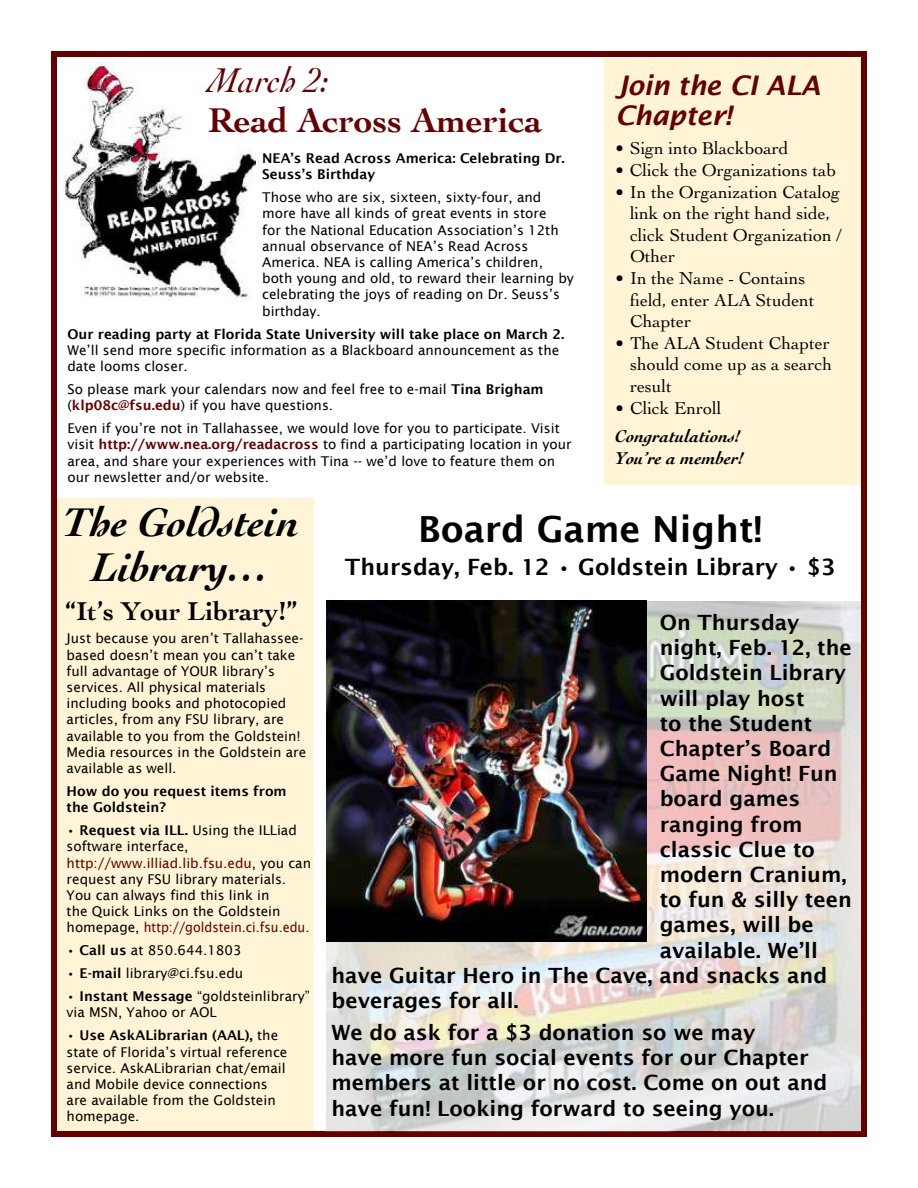
<style>
.page{position:relative;width:918px;height:1188px;background:#fff}
.page>*{position:absolute;margin:0;border:0;box-sizing:border-box;transform-origin:0 0}
.t1{font:italic 700 42px/45px "Cochin";color:#000;text-align:center}
.t2{font:700 36px "Cochin";color:#600}
.t3{font:600 36px "Lucida Sans";color:#000}
.t4{font:italic 36px "Cochin";color:#600}
.t5{font:italic 600 27px/30px "Lucida Sans";letter-spacing:-.01em;color:#600}
.t6{font:700 27px "Cochin";color:#000}
.t7{font:600 22.5px "Lucida Sans";color:#000}
.t8{font:600 21px/25.2px "Lucida Sans";color:#000}
.t9{font:18px/21.6px "Cochin";color:#000}
.t10{font:italic 700 18px/21.6px "Cochin";color:#000}
.t11{font:13.5px/16.2px "Lucida Sans";color:#000}
.t12{font:600 13.5px/16.2px "Lucida Sans";color:#000}
.s1{font-weight:600}
.s2{font-weight:600;color:#600}
.s3{color:#600}
</style>
<div class="page">
<div style="left:51px;top:51px;width:816px;height:1086px;border:6px solid #600"></div>
<img style="left:326px;top:601px;width:535px;height:530px">
<div style="left:57px;top:499px;width:256px;height:632px;background:#fff5d6"></div>
<div style="left:605px;top:58px;width:256px;height:427px;background:#fff5d6"></div>
<img style="left:63px;top:63px;width:193px;height:237px">
<img style="left:327px;top:601px;width:319px;height:340px">
<h2 class="t4" style="left:208px;top:59px;width:122px">March 2:</h2>
<h2 class="t2" style="left:208px;top:106px;width:336px">Read Across America</h2>
<p class="t12" style="left:262px;top:151px;width:304px">NEA’s Read Across America: Celebrating Dr.<br>Seuss’s Birthday</p>
<p class="t11" style="left:262px;top:190px;width:313px">Those who are six, sixteen, sixty-four, and more have all kinds of great events in store<br>for the National Education Association’s 12th annual observance of NEA’s Read Across America. NEA is calling America’s children, both young and old, to reward their learning by celebrating the joys of reading on Dr. Seuss’s birthday.</p>
<p class="t12" style="left:68px;top:326px;width:498px">Our reading party at Florida State University will take place on March 2.</p>
<p class="t11" style="left:68px;top:343px;width:493px">We’ll send more specific information as a Blackboard announcement as the date looms closer.</p>
<p class="t11" style="left:67px;top:382px;width:478px">So please mark your calendars now and feel free to e-mail <span class="s1">Tina Brigham </span>(<span class="s2">klp08c@fsu.edu</span>) if you have questions.</p>
<p class="t11" style="left:68px;top:421px;width:506px">Even if you’re not in Tallahassee, we would love for you to participate. Visit visit <span class="s2">http://www.nea.org/readacross</span> to find a participating location in your area, and share your experiences with Tina -- we’d love to feature them on our newsletter and/or website.</p>
<h3 class="t5" style="left:615px;top:73px;width:207px">Join the CI ALA<br>Chapter!</h3>
<h3 class="t9" style="left:615px;top:139px;width:175px">• Sign into Blackboard</h3>
<h3 class="t9" style="left:615px;top:161px;width:223px">• Click the Organizations tab</h3>
<h3 class="t9" style="left:630px;top:183px;width:213px;text-indent:-15px">• In the Organization Catalog link on the right hand side, click Student Organization /<br>Other</h3>
<h3 class="t9" style="left:630px;top:269px;width:186px;text-indent:-15px">• In the Name - Contains ield, enter ALA Student<br>Chapter</h3>
<h3 class="t9" style="left:630px;top:332px;width:204px;text-indent:-15px">• The ALA Student Chapter should come up as a search result</h3>
<h3 class="t9" style="left:615px;top:399px;width:108px">• Click Enroll</h3>
<h3 class="t10" style="left:615px;top:427px;width:131px">Congratulations!<br>You’re a member!</h3>
<h1 class="t1" style="left:63px;top:503px;width:238px">The Goldstein<br>Library…</h1>
<h3 class="t6" style="left:66px;top:600px;width:233px">“It’s Your Library!”</h3>
<p class="t11" style="left:67px;top:631px;width:241px">Just because you aren’t Tallahassee&shy;based doesn’t mean you can’t take full advantage of YOUR library’s services. All physical materials including books and photocopied articles, from any FSU library, are available to you from the Goldstein!<br>Media resources in the Goldstein are available as well.</p>
<p class="t12" style="left:67px;top:784px;width:222px">How do you request items from the Goldstein?</p>
<p class="t11" style="left:67px;top:823px;width:246px"><span class="s1">• Request via ILL.</span> Using the ILLiad software interface, <span class="s3">http://www.illiad.lib.fsu.edu</span>, you can request any FSU library materials.<br>You can always find this link in<br>the Quick Links on the Goldstein homepage, <span class="s3">http://goldstein.ci.fsu.edu.</span></p>
<p class="t11" style="left:67px;top:943px;width:176px"><span class="s1">• Call us</span> at 850.644.1803</p>
<p class="t11" style="left:67px;top:966px;width:178px"><span class="s1">• E-mail</span> library@ci.fsu.edu</p>
<p class="t11" style="left:67px;top:989px;width:245px"><span class="s1">• Instant Message</span> “goldsteinlibrary” via MSN, Yahoo or AOL</p>
<p class="t11" style="left:67px;top:1028px;width:222px"><span class="s1">• Use AskALibrarian (AAL),</span> the state of Florida’s virtual reference service. AskALibrarian chat/email and Mobile device connections are available from the Goldstein homepage.</p>
<h2 class="t3" style="left:418px;top:513px;width:346px">Board Game Night!</h2>
<h3 class="t7" style="left:345px;top:557px;width:492px">Thursday, Feb. 12 • Goldstein Library • $3</h3>
<h3 class="t8" style="left:660px;top:611px;width:141px">On Thursday</h3>
<h3 class="t8" style="left:660px;top:636px;width:194px">night, Feb. 12, the</h3>
<h3 class="t8" style="left:660px;top:662px;width:188px">Goldstein Library</h3>
<h3 class="t8" style="left:660px;top:687px;width:146px">will play host</h3>
<h3 class="t8" style="left:660px;top:712px;width:154px">to the Student</h3>
<h3 class="t8" style="left:660px;top:737px;width:173px">Chapter’s Board</h3>
<h3 class="t8" style="left:660px;top:762px;width:180px">Game Night! Fun</h3>
<h3 class="t8" style="left:660px;top:788px;width:142px">board games</h3>
<h3 class="t8" style="left:660px;top:813px;width:144px">ranging from</h3>
<h3 class="t8" style="left:660px;top:838px;width:157px">classic Clue to</h3>
<h3 class="t8" style="left:660px;top:863px;width:188px">modern Cranium,</h3>
<h3 class="t8" style="left:660px;top:888px;width:194px">to fun &amp; silly teen</h3>
<h3 class="t8" style="left:660px;top:914px;width:156px">games, will be</h3>
<h3 class="t8" style="left:660px;top:939px;width:160px">available. We’ll</h3>
<h3 class="t8" style="left:332px;top:964px;width:497px">have Guitar Hero in The Cave, and snacks and</h3>
<h3 class="t8" style="left:332px;top:989px;width:189px">beverages for all.</h3>
<h3 class="t8" style="left:332px;top:1021px;width:498px">We do ask for a $3 donation so we may<br>have more fun social events for our Chapter members at little or no cost. Come on out and have fun! Looking forward to seeing you.</h3>
</div>
